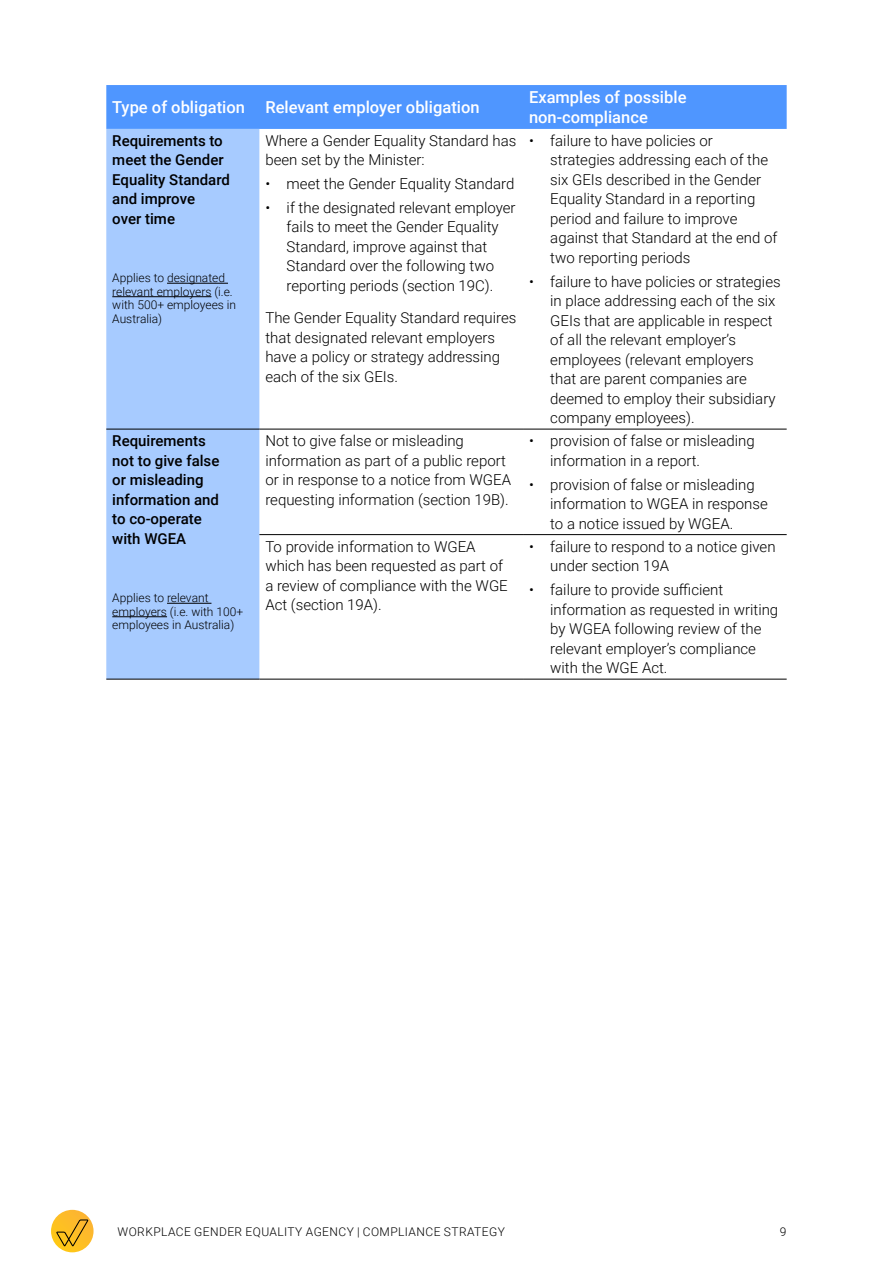
<style>
.page{position:relative;width:893px;height:1263px;background:#fff}
.page>*{position:absolute;margin:0;border:0;box-sizing:border-box;transform-origin:0 0}
._05_WGEA24_H5{font:500 16.5px/19.5px "Roboto";color:#fff}
._00_WGEA24_body{font:300 15px/19.5px "Roboto";color:#000}
._00_WGEA24_body-2{font:500 15px/19.5px "Roboto";color:#000}
._00B_WGEA24_body_b4_bullet{font:300 15px/19.5px "Roboto";color:#000}
._00_WGEA24_body-3{font:300 12px/13.5px "Roboto";color:#000}
._00_WGEA24_body-4{font:300 12px "Roboto";letter-spacing:.035em;color:#000}
</style>
<div class="page">
<svg style="left:51px;top:1210px;width:43px;height:42px"></svg>
<svg style="left:56px;top:1219px;width:32px;height:27px"></svg>
<div style="left:106px;top:85px;width:681px;height:44px;background:#4f96ff"></div>
<div style="left:106px;top:129px;width:153px;height:550px;background:#a7cbff"></div>
<hr style="left:106px;top:429px;width:153px;height:1px;background:#000">
<hr style="left:259px;top:429px;width:264px;height:1px;background:#000">
<hr style="left:523px;top:429px;width:264px;height:1px;background:#000">
<hr style="left:106px;top:679px;width:153px;height:1px;background:#000">
<hr style="left:259px;top:534px;width:264px;height:1px;background:#000">
<hr style="left:523px;top:534px;width:264px;height:1px;background:#000">
<hr style="left:259px;top:679px;width:264px;height:1px;background:#000">
<hr style="left:523px;top:679px;width:264px;height:1px;background:#000">
<hr style="left:167px;top:283px;width:61px;height:1px;background:#000">
<hr style="left:112px;top:296px;width:99px;height:1px;background:#000">
<hr style="left:167px;top:603px;width:44px;height:1px;background:#000">
<hr style="left:112px;top:616px;width:55px;height:1px;background:#000">
<p class="_05_WGEA24_H5" style="left:112px;top:97px;width:134px">Type of obligation</p>
<p class="_05_WGEA24_H5" style="left:265px;top:97px;width:216px">Relevant employer obligation</p>
<p class="_05_WGEA24_H5" style="left:529px;top:87px;width:159px">Examples of possible non-compliance</p>
<p class="_00_WGEA24_body-2" style="left:112px;top:130px;width:119px">Requirements to meet the Gender<br>Equality Standard and improve<br>over time</p>
<p class="_00_WGEA24_body" style="left:550px;top:130px;width:229px;text-indent:-21px">• failure to have policies or strategies addressing each of the six GEIs described in the Gender<br>Equality Standard in a reporting period and failure to improve against that Standard at the end of two reporting periods</p>
<p class="_00_WGEA24_body" style="left:550px;top:271px;width:232px;text-indent:-21px">• failure to have policies or strategies in place addressing each of the six<br>GEIs that are applicable in respect of all the relevant employer’s employees (relevant employers that are parent companies are deemed to employ their subsidiary company employees).</p>
<p class="_00B_WGEA24_body_b4_bullet" style="left:265px;top:130px;width:252px">Where a Gender Equality Standard has been set by the Minister:</p>
<p class="_00_WGEA24_body" style="left:265px;top:173px;width:250px">• meet the Gender Equality Standard</p>
<p class="_00_WGEA24_body" style="left:265px;top:197px;width:252px;text-align:center">• if the designated relevant employer fails to meet the Gender Equality Standard, improve against that Standard over the following two reporting periods (section 19C).</p>
<p class="_00_WGEA24_body" style="left:265px;top:307px;width:253px">The Gender Equality Standard requires that designated relevant employers have a policy or strategy addressing each of the six GEIs.</p>
<p class="_00_WGEA24_body-3" style="left:112px;top:271px;width:125px">Applies to designated relevant employers (i.e. with 500+ employees in<br>Australia)</p>
<p class="_00_WGEA24_body-2" style="left:112px;top:431px;width:109px">Requirements not to give false or misleading information and to co-operate with WGEA</p>
<p class="_00_WGEA24_body-3" style="left:112px;top:591px;width:132px">Applies to relevant employers (i.e. with 100+ employees in Australia)</p>
<p class="_00_WGEA24_body" style="left:265px;top:431px;width:247px">Not to give false or misleading information as part of a public report or in response to a notice from WGEA requesting information (section 19B).</p>
<p class="_00_WGEA24_body" style="left:550px;top:431px;width:206px;text-indent:-21px">• provision of false or misleading information in a report.</p>
<p class="_00_WGEA24_body" style="left:550px;top:474px;width:219px;text-indent:-21px">• provision of false or misleading information to WGEA in response to a notice issued by WGEA.</p>
<p class="_00_WGEA24_body" style="left:265px;top:536px;width:244px">To provide information to WGEA which has been requested as part of a review of compliance with the WGE<br>Act (section 19A).</p>
<p class="_00_WGEA24_body" style="left:550px;top:536px;width:227px;text-indent:-21px">• failure to respond to a notice given under section 19A</p>
<p class="_00_WGEA24_body" style="left:550px;top:579px;width:229px;text-indent:-21px">• failure to provide sufficient information as requested in writing by WGEA following review of the relevant employer’s compliance with the WGE Act.</p>
<p class="_00_WGEA24_body-4" style="left:118px;top:1223px;width:389px">WORKPLACE GENDER EQUALITY AGENCY | COMPLIANCE STRATEGY</p>
<p class="_00_WGEA24_body-3" style="left:780px;top:1224px;width:8px">9</p>
</div>
